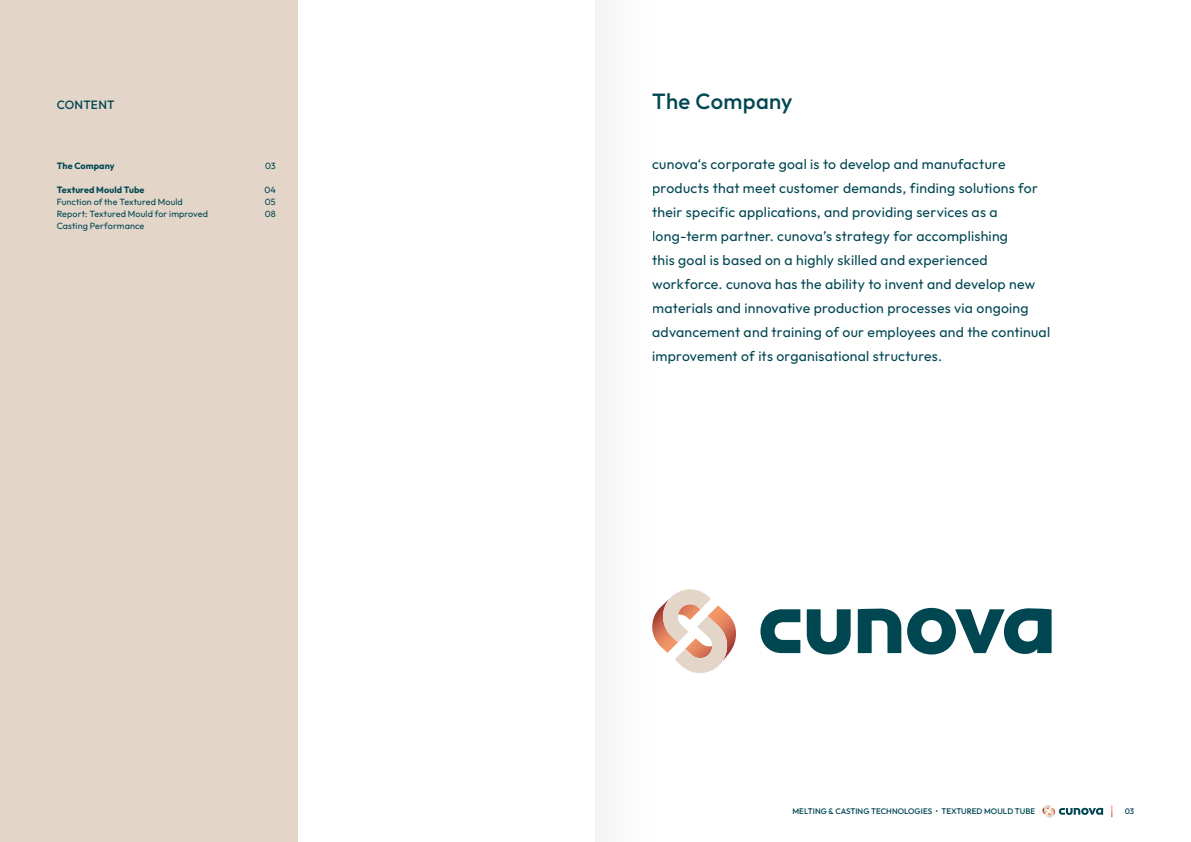
<style>
.page{position:relative;width:1191px;height:842px;background:#fff}
.page>*{position:absolute;margin:0;border:0;box-sizing:border-box;transform-origin:0 0}
.t1{font:500 22px "Outfit";letter-spacing:.015em;color:#004752}
.t2{font:14px/24px "Outfit";letter-spacing:.015em;color:#004752}
.t3{font:500 12px "Outfit";letter-spacing:.01em;color:#004752}
.t4{font:9px "Outfit";letter-spacing:.01em;color:#004752}
.t5{font:700 9px "Outfit";letter-spacing:.01em;color:#004752}
.t6{font:500 8px "Outfit";letter-spacing:.005em;color:#004752}
</style>
<div class="page">
<svg style="left:1111px;top:805px;width:1px;height:12px"></svg>
<svg style="left:1042px;top:805px;width:61px;height:13px"></svg>
<div style="left:0;top:0;width:298px;height:842px;background:#e4d5c9"></div>
<svg style="left:652px;top:589px;width:84px;height:84px"></svg>
<svg style="left:760px;top:608px;width:291px;height:46px"></svg>
<div style="left:595px;top:0;width:57px;height:842px;background:#f9f9f9"></div>
<p class="t3" style="left:57px;top:98px;width:59px">CONTENT</p>
<p class="t5" style="left:57px;top:161px;width:59px">The Company</p>
<p class="t4" style="left:265px;top:161px;width:12px">03</p>
<p class="t5" style="left:57px;top:185px;width:89px">Textured Mould Tube</p>
<p class="t4" style="left:264px;top:185px;width:13px">04</p>
<p class="t4" style="left:57px;top:197px;width:128px">Function of the Textured Mould</p>
<p class="t4" style="left:265px;top:197px;width:12px">05</p>
<p class="t4" style="left:57px;top:209px;width:153px">Report: Textured Mould for improved</p>
<p class="t4" style="left:265px;top:209px;width:13px">08</p>
<p class="t4" style="left:57px;top:221px;width:89px">Casting Performance</p>
<h1 class="t1" style="left:652px;top:89px;width:142px">The Company</h1>
<p class="t2" style="left:652px;top:152px;width:399px">cunova‘s corporate goal is to develop and manufacture products that meet customer demands, finding solutions for their specific applications, and providing services as a long-term partner. cunova’s strategy for accomplishing<br>this goal is based on a highly skilled and experienced workforce. cunova has the ability to invent and develop new materials and innovative production processes via ongoing advancement and training of our employees and the continual improvement of its organisational structures.</p>
<p class="t6" style="left:792px;top:807px;width:244px">MELTING &amp; CASTING TECHNOLOGIES • TEXTURED MOULD TUBE</p>
<p class="t6" style="left:1124px;top:807px;width:11px">03</p>
</div>
